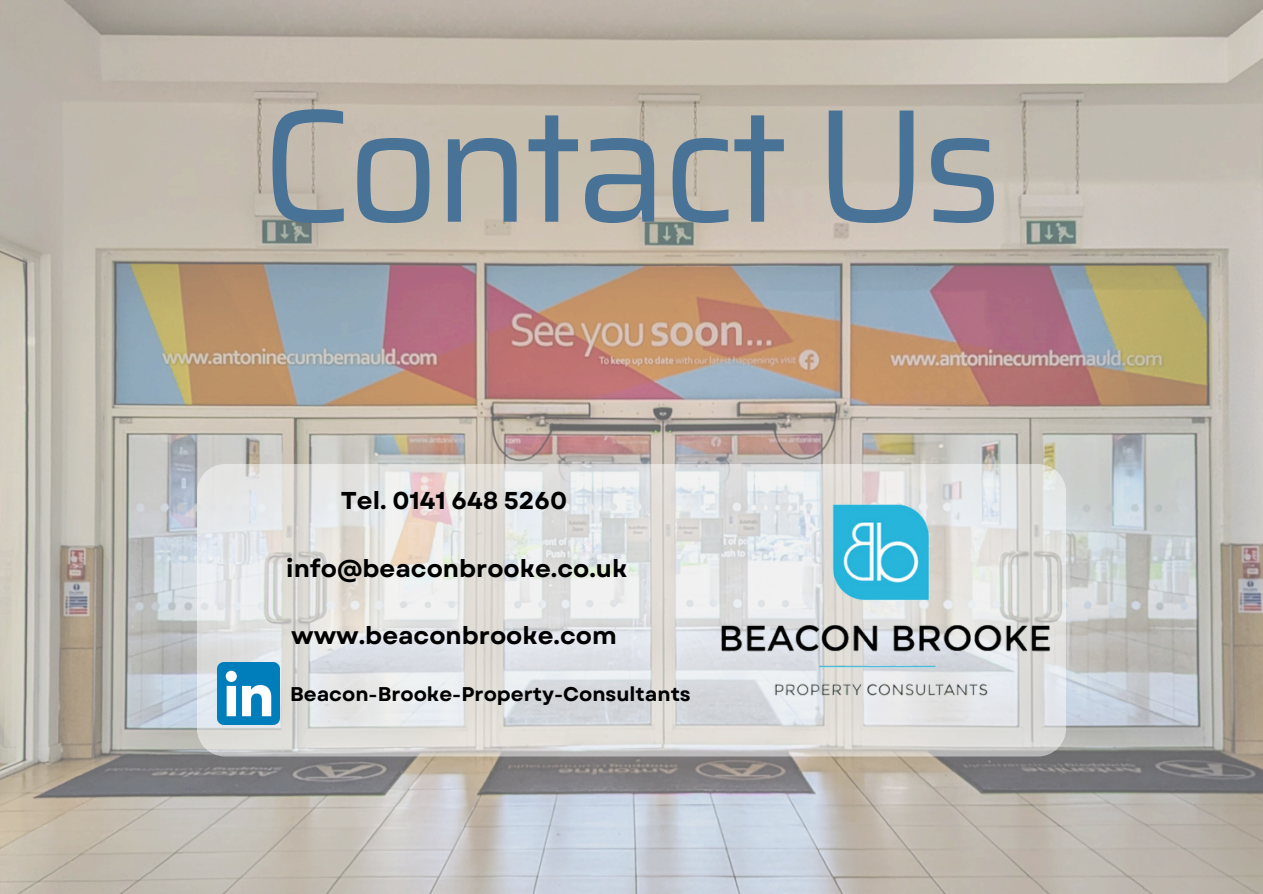
<style>
.page{position:relative;width:1263px;height:894px;background:#fff}
.page>*{position:absolute;margin:0;border:0;box-sizing:border-box;transform-origin:0 0}
.t1{font:161.4px "Saira";letter-spacing:-.04em;color:#497297}
.t2{font:700 24.3px "Garet";color:#000}
.t3{font:700 19.8px "Garet";color:#000}
</style>
<div class="page">
<img style="left:0;top:0;width:1263px;height:893px">
<svg style="left:197px;top:464px;width:868px;height:292px"></svg>
<img style="left:217px;top:662px;width:62px;height:62px">
<img style="left:715px;top:487px;width:339px;height:223px">
<p class="t1" style="left:260px;top:38px;width:744px">Contact Us</p>
<h2 class="t2" style="left:341px;top:483px;width:228px">Tel. 0141 648 5260</h2>
<h2 class="t2" style="left:286px;top:550px;width:343px">info@beaconbrooke.co.uk</h2>
<h2 class="t2" style="left:291px;top:618px;width:327px">www.beaconbrooke.com</h2>
<p class="t3" style="left:290px;top:679px;width:402px">Beacon-Brooke-Property-Consultants</p>
</div>
